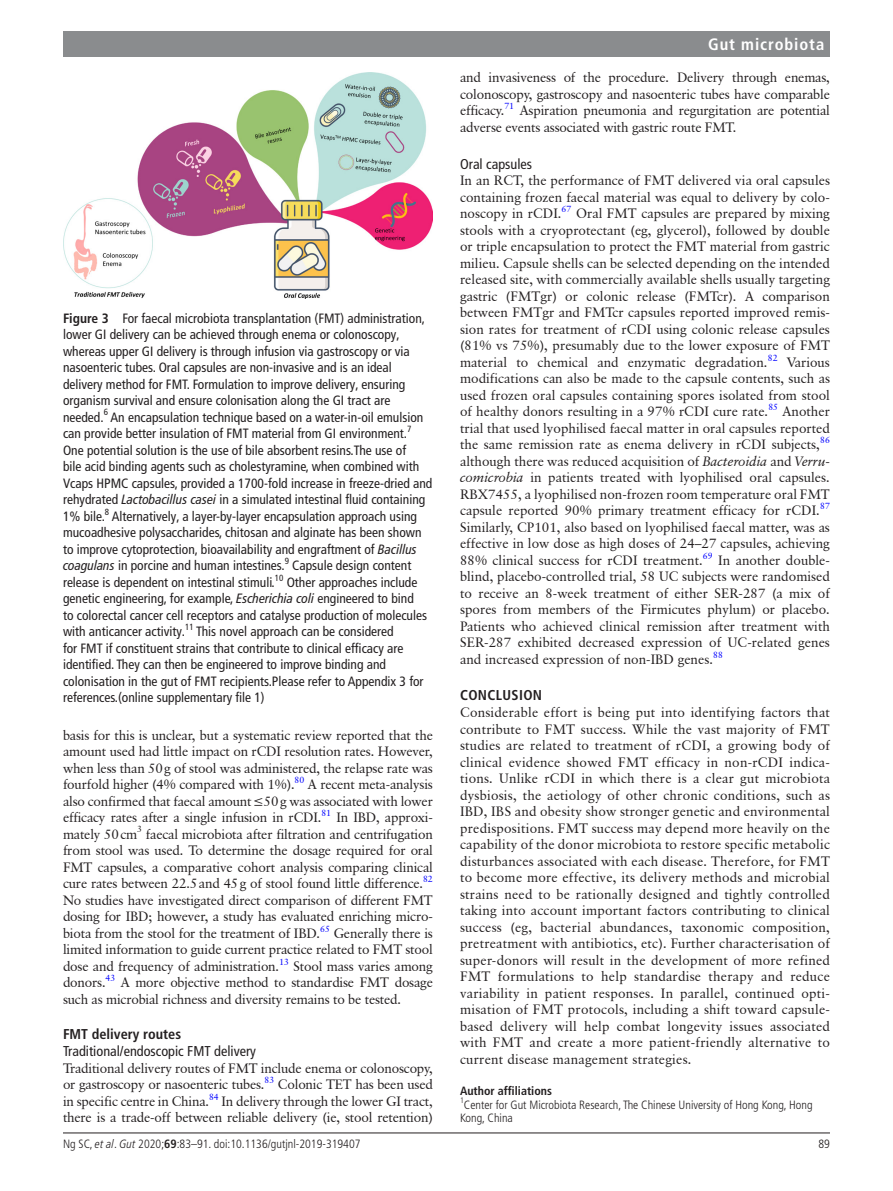
<style>
.page{position:relative;width:893px;height:1191px;background:#fff}
.page>*{position:absolute;margin:0;border:0;box-sizing:border-box;transform-origin:0 0}
.t1{font:700 condensed 16.5px "Frutiger LT Pro";letter-spacing:.055em;color:#fff}
.t2{font:condensed 14.25px "Frutiger LT Pro";color:#231f20}
.t3{font:700 condensed 14.25px "Frutiger LT Pro";color:#231f20}
.t4{font:700 condensed 14.25px "Frutiger LT Pro";letter-spacing:.025em;color:#231f20}
.t5{font:13.5px/16.5px "Classical Garamond BT";letter-spacing:-.015em;color:#231f20;text-align:justify}
.t6{font:condensed 13.5px/16.5px "Frutiger LT Pro";color:#231f20}
.t7{font:300 condensed 12px/13.5px "Frutiger LT Pro";color:#231f20}
.s1{font-weight:700}
.s2{font-style:italic}
</style>
<div class="page">
<hr style="left:63px;top:1132px;width:767px;height:1px;background:#231f20">
<div style="left:63px;top:31px;width:767px;height:25px;background:#8a8c8e"></div>
<img style="left:63px;top:72px;width:370px;height:226px">
<p class="t6" style="left:63px;top:310px;width:371px"><span class="s1">Figure 3</span> For faecal microbiota transplantation (FMT) administration, lower GI delivery can be achieved through enema or colonoscopy, whereas upper GI delivery is through infusion via gastroscopy or via nasoenteric tubes. Oral capsules are non-invasive and is an ideal delivery method for FMT. Formulation to improve delivery, ensuring organism survival and ensure colonisation along the GI tract are needed.<sup>6</sup> An encapsulation technique based on a water-in-oil emulsion can provide better insulation of FMT material from GI environment.<sup>7<br></sup>One potential solution is the use of bile absorbent resins.The use of<br>bile acid binding agents such as cholestyramine, when combined with Vcaps HPMC capsules, provided a 1700-fold increase in freeze-dried and rehydrated <span class="s2">Lactobacillus casei</span> in a simulated intestinal fluid containing 1% bile.<sup>8</sup> Alternatively, a layer-by-layer encapsulation approach using mucoadhesive polysaccharides, chitosan and alginate has been shown to improve cytoprotection, bioavailability and engraftment of <span class="s2">Bacillus coagulans</span> in porcine and human intestines.<sup>9</sup> Capsule design content release is dependent on intestinal stimuli.<sup>10</sup> Other approaches include genetic engineering, for example, <span class="s2">Escherichia coli</span> engineered to bind<br>to colorectal cancer cell receptors and catalyse production of molecules with anticancer activity.<sup>11</sup> This novel approach can be considered<br>for FMT if constituent strains that contribute to clinical efficacy are identified. They can then be engineered to improve binding and colonisation in the gut of FMT recipients.Please refer to Appendix 3 for references.(online supplementary file 1)</p>
<p class="t5" style="left:63px;top:726px;width:371px">basis for this is unclear, but a systematic review reported that the amount used had little impact on rCDI resolution rates. However, when less than 50g of stool was administered, the relapse rate was fourfold higher (4% compared with 1%).<sup>80</sup> A recent meta-analysis also confirmed that faecal amount≤50g was associated with lower efficacy rates after a single infusion in rCDI.<sup>81</sup> In IBD, approxi&shy;mately 50cm<sup>3</sup> faecal microbiota after filtration and centrifugation from stool was used. To determine the dosage required for oral FMT capsules, a comparative cohort analysis comparing clinical cure rates between 22.5and 45g of stool found little difference.<sup>82<br></sup>No studies have investigated direct comparison of different FMT dosing for IBD; however, a study has evaluated enriching micro&shy;biota from the stool for the treatment of IBD.<sup>65</sup> Generally there is limited information to guide current practice related to FMT stool dose and frequency of administration.<sup>13</sup> Stool mass varies among donors.<sup>43</sup> A more objective method to standardise FMT dosage such as microbial richness and diversity remains to be tested.</p>
<p class="t3" style="left:63px;top:1025px;width:120px">FMT delivery routes</p>
<p class="t2" style="left:63px;top:1043px;width:195px">Traditional/endoscopic FMT delivery</p>
<p class="t5" style="left:63px;top:1059px;width:371px">Traditional delivery routes of FMT include enema or colonoscopy, or gastroscopy or nasoenteric tubes.<sup>83</sup> Colonic TET has been used in specific centre in China.<sup>84</sup> In delivery through the lower GI tract, there is a trade-off between reliable delivery (ie, stool retention)</p>
<p class="t1" style="left:708px;top:34px;width:118px">Gut microbiota</p>
<p class="t5" style="left:460px;top:69px;width:371px">and invasiveness of the procedure. Delivery through enemas, colonoscopy, gastroscopy and nasoenteric tubes have comparable efficacy.<sup>71</sup> Aspiration pneumonia and regurgitation are potential adverse events associated with gastric route FMT.</p>
<p class="t2" style="left:460px;top:155px;width:74px">Oral capsules</p>
<p class="t5" style="left:460px;top:172px;width:371px">In an RCT, the performance of FMT delivered via oral capsules containing frozen faecal material was equal to delivery by colo&shy;noscopy in rCDI.<sup>67</sup> Oral FMT capsules are prepared by mixing stools with a cryoprotectant (eg, glycerol), followed by double or triple encapsulation to protect the FMT material from gastric milieu. Capsule shells can be selected depending on the intended released site, with commercially available shells usually targeting gastric (FMTgr) or colonic release (FMTcr). A comparison between FMTgr and FMTcr capsules reported improved remis&shy;sion rates for treatment of rCDI using colonic release capsules (81% vs 75%), presumably due to the lower exposure of FMT material to chemical and enzymatic degradation.<sup>82</sup> Various modifications can also be made to the capsule contents, such as used frozen oral capsules containing spores isolated from stool of healthy donors resulting in a 97% rCDI cure rate.<sup>85</sup> Another trial that used lyophilised faecal matter in oral capsules reported the same remission rate as enema delivery in rCDI subjects,<sup>86 </sup>although there was reduced acquisition of <span class="s2">Bacteroidia</span> and <span class="s2">Verru&shy;comicrobia</span> in patients treated with lyophilised oral capsules.<br>RBX7455, a lyophilised non-frozen room temperature oral FMT capsule reported 90% primary treatment efficacy for rCDI.<sup>87<br></sup>Similarly, CP101, also based on lyophilised faecal matter, was as effective in low dose as high doses of 24–27 capsules, achieving 88% clinical success for rCDI treatment.<sup>69</sup> In another double&shy;blind, placebo-controlled trial, 58 UC subjects were randomised to receive an 8-week treatment of either SER-287 (a mix of spores from members of the Firmicutes phylum) or placebo.<br>Patients who achieved clinical remission after treatment with SER-287 exhibited decreased expression of UC-related genes and increased expression of non-IBD genes.<sup>88</sup></p>
<p class="t4" style="left:460px;top:687px;width:84px">Conclusion</p>
<p class="t5" style="left:460px;top:704px;width:371px">Considerable effort is being put into identifying factors that contribute to FMT success. While the vast majority of FMT studies are related to treatment of rCDI, a growing body of clinical evidence showed FMT efficacy in non-rCDI indica&shy;tions. Unlike rCDI in which there is a clear gut microbiota dysbiosis, the aetiology of other chronic conditions, such as IBD, IBS and obesity show stronger genetic and environmental predispositions. FMT success may depend more heavily on the capability of the donor microbiota to restore specific metabolic disturbances associated with each disease. Therefore, for FMT to become more effective, its delivery methods and microbial strains need to be rationally designed and tightly controlled taking into account important factors contributing to clinical success (eg, bacterial abundances, taxonomic composition, pretreatment with antibiotics, etc). Further characterisation of super-donors will result in the development of more refined FMT formulations to help standardise therapy and reduce variability in patient responses. In parallel, continued opti&shy;misation of FMT protocols, including a shift toward capsule&shy;based delivery will help combat longevity issues associated with FMT and create a more patient-friendly alternative to current disease management strategies.</p>
<p class="t7" style="left:460px;top:1084px;width:354px"><span class="s1">Author affiliations<br></span><sup>1</sup>Center for Gut Microbiota Research, The Chinese University of Hong Kong, Hong<br>Kong, China</p>
<p class="t7" style="left:63px;top:1136px;width:299px">Ng SC, <span class="s2">et al</span>. <span class="s2">Gut</span> 2020;<span class="s1">69</span>:83–91. doi:10.1136/gutjnl-2019-319407</p>
<p class="t7" style="left:818px;top:1136px;width:13px">89</p>
</div>
